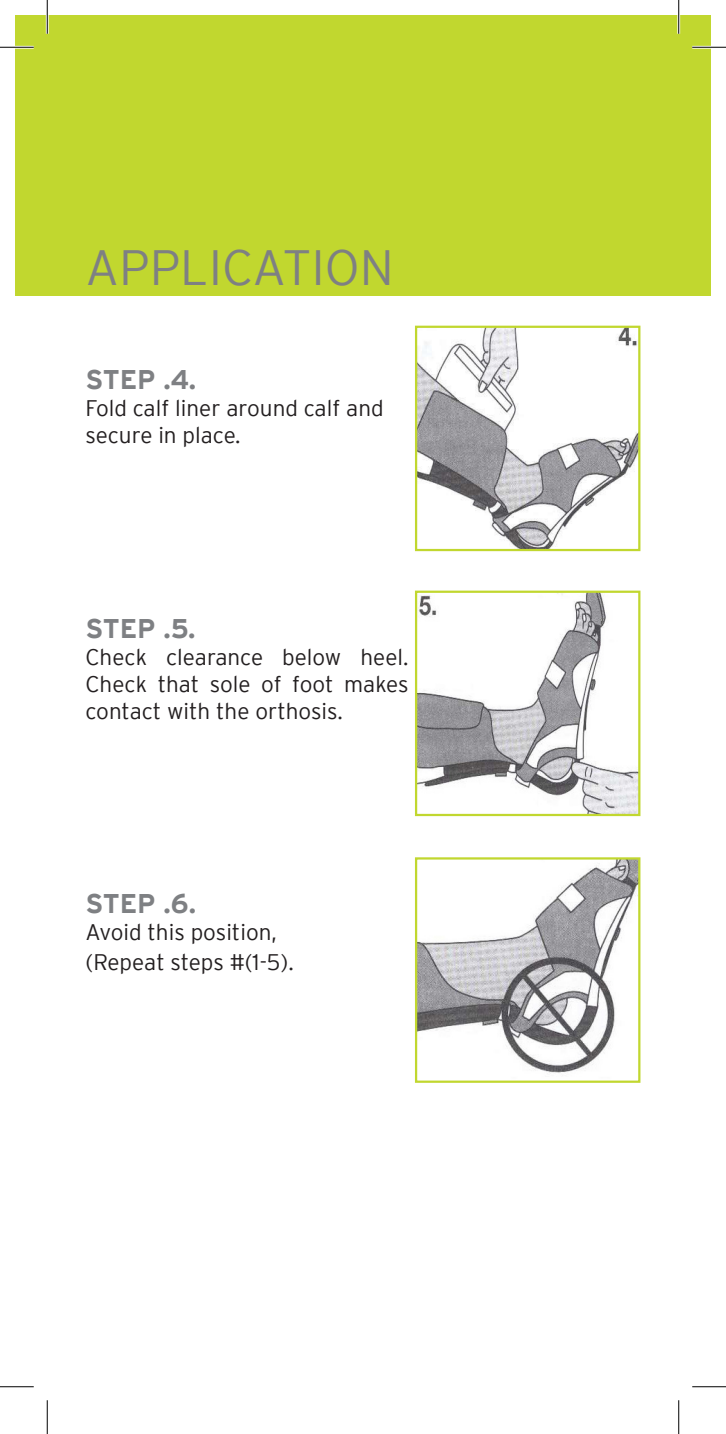
<style>
.page{position:relative;width:726px;height:1434px;background:#fff}
.page>*{position:absolute;margin:0;border:0;box-sizing:border-box;transform-origin:0 0}
.t1{font:300 49.5px "Interstate";color:#7e8083}
.t2{font:700 27px "Interstate";color:#7e8083}
.t3{font:300 22.5px/27px "Interstate";color:#231f20}
</style>
<div class="page">
<div style="left:15px;top:15px;width:696px;height:281px;background:#c1d72f"></div>
<img style="left:418px;top:329px;width:219px;height:219px">
<div style="left:415px;top:326px;width:225px;height:225px;border:2px solid #c1d72f"></div>
<img style="left:418px;top:594px;width:219px;height:219px">
<div style="left:415px;top:591px;width:225px;height:225px;border:2px solid #c1d72f"></div>
<img style="left:418px;top:860px;width:219px;height:213px">
<div style="left:415px;top:857px;width:225px;height:226px;border:2px solid #c1d72f"></div>
<hr style="left:0;top:46px;width:34px;height:3px;background:#fff">
<hr style="left:692px;top:46px;width:34px;height:3px;background:#fff">
<hr style="left:46px;top:0;width:3px;height:34px;background:#fff">
<hr style="left:677px;top:0;width:3px;height:34px;background:#fff">
<hr style="left:0;top:47px;width:34px;height:1px;background:#000">
<hr style="left:692px;top:47px;width:34px;height:1px;background:#000">
<hr style="left:0;top:1386px;width:34px;height:1px;background:#000">
<hr style="left:692px;top:1386px;width:34px;height:1px;background:#000">
<hr style="left:47px;top:0;width:1px;height:34px;background:#000">
<hr style="left:47px;top:1400px;width:1px;height:34px;background:#000">
<hr style="left:678px;top:0;width:1px;height:34px;background:#000">
<hr style="left:678px;top:1400px;width:1px;height:34px;background:#000">
<h1 class="t1" style="left:86px;top:239px;width:310px">APPLICATION</h1>
<p class="t2" style="left:86px;top:365px;width:112px">STEP .4.</p>
<p class="t3" style="left:86px;top:395px;width:300px">Fold calf liner around calf and secure in place.</p>
<p class="t2" style="left:86px;top:613px;width:112px">STEP .5.</p>
<p class="t3" style="left:86px;top:643px;width:325px;text-align:justify">Check clearance below heel.<br>Check that sole of foot makes contact with the orthosis.</p>
<p class="t2" style="left:86px;top:889px;width:112px">STEP .6.</p>
<p class="t3" style="left:86px;top:917px;width:210px;line-height:29.7px">Avoid this position, (Repeat steps #(1-5).</p>
</div>
